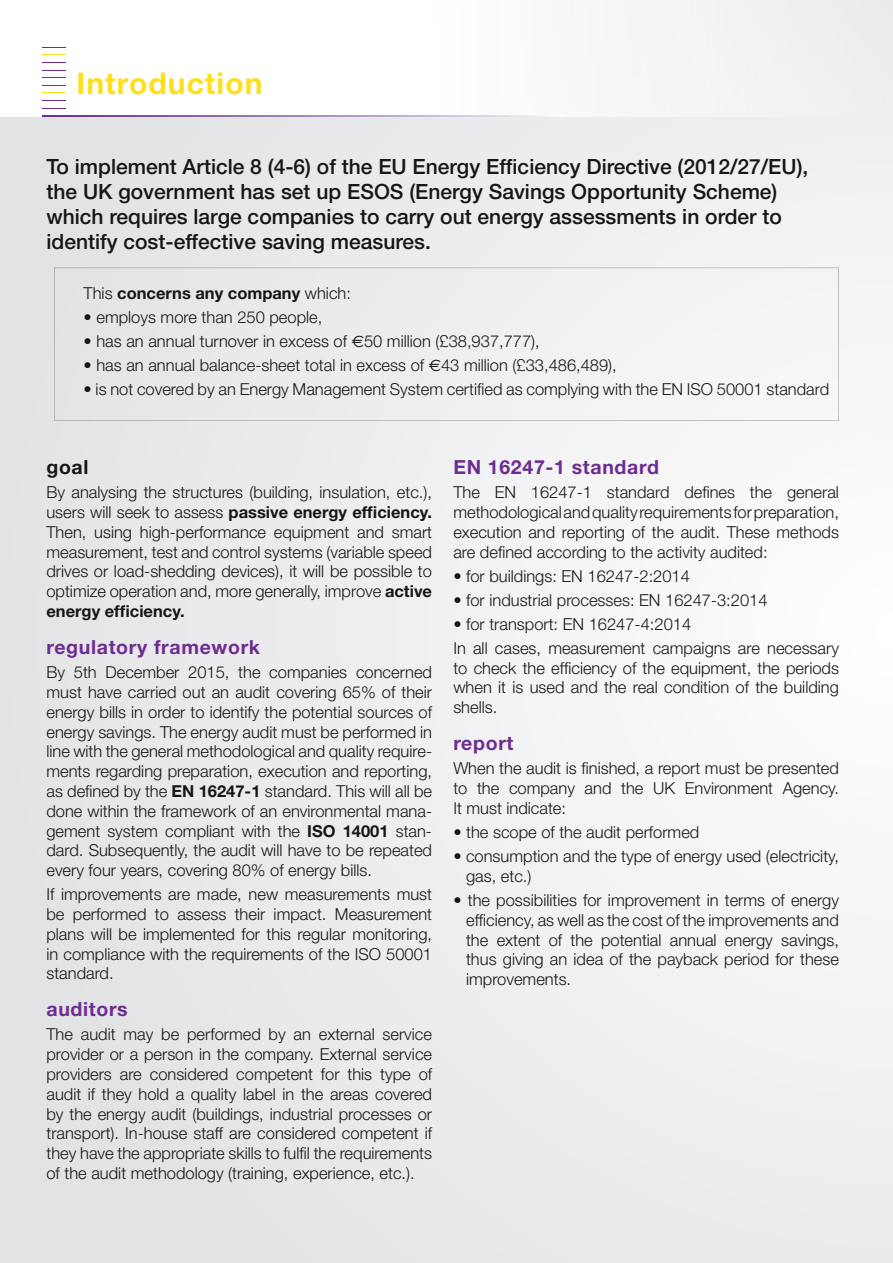
<style>
.page{position:relative;width:893px;height:1263px;background:#fff}
.page>*{position:absolute;margin:0;border:0;box-sizing:border-box;transform-origin:0 0}
.t1{font:700 30px "Helvetica Neue";letter-spacing:.035em;color:#ffdf1b}
.t2{font:500 21px/25.2px "Helvetica Neue";color:#17151a}
.t3{font:700 19.5px "Helvetica Neue";letter-spacing:.035em;color:#6e2c91}
.t4{font:700 19.5px "Helvetica Neue";color:#17151a}
.t5{font:300 16.5px/19.8px "Helvetica Neue";color:#17151a;text-align:justify}
.t6{font:700 16.5px "Helvetica Neue";color:#17151a}
.s1{font-weight:300}
.s2{font-family:"Euro Sans";font-weight:400}
.s3{font-weight:700}
</style>
<div class="page">
<div style="left:0;top:116px;width:893px;height:1147px;background:#ededee"></div>
<img style="left:42px;top:0;width:851px;height:116px">
<svg style="left:43px;top:47px;width:23px;height:1px"></svg>
<svg style="left:43px;top:54px;width:23px;height:1px"></svg>
<svg style="left:43px;top:62px;width:23px;height:1px"></svg>
<svg style="left:43px;top:85px;width:23px;height:1px"></svg>
<svg style="left:43px;top:93px;width:23px;height:1px"></svg>
<svg style="left:43px;top:100px;width:23px;height:1px"></svg>
<svg style="left:43px;top:108px;width:23px;height:1px"></svg>
<svg style="left:43px;top:115px;width:521px;height:1px"></svg>
<svg style="left:43px;top:70px;width:23px;height:1px"></svg>
<svg style="left:43px;top:77px;width:23px;height:1px"></svg>
<svg style="left:54px;top:268px;width:785px;height:153px"></svg>
<h1 class="t1" style="left:77px;top:64px;width:187px">Introduction</h1>
<p class="t2" style="left:46px;top:153px;width:763px">To implement Article 8 (4-6) of the EU Energy Efficiency Directive (2012/27/EU), the UK government has set up ESOS (Energy Savings Opportunity Scheme) which requires large companies to carry out energy assessments in order to identify cost-effective saving measures.</p>
<p class="t6" style="left:84px;top:283px;width:269px"><span class="s1">This</span> concerns any company <span class="s1">which:</span></p>
<p class="t5" style="left:84px;top:307px;width:240px">• employs more than 250 people,</p>
<p class="t5" style="left:84px;top:331px;width:458px">• has an annual turnover in excess of <span class="s2">€</span>50 million (£38,937,777),</p>
<p class="t5" style="left:84px;top:355px;width:535px">• has an annual balance-sheet total in excess of <span class="s2">€</span>43 million (£33,486,489),</p>
<p class="t5" style="left:84px;top:379px;width:747px">• is not covered by an Energy Management System certified as complying with the EN ISO 50001 standard</p>
<p class="t4" style="left:46px;top:455px;width:44px">goal</p>
<p class="t5" style="left:46px;top:482px;width:387px">By analysing the structures (building, insulation, etc.), users will seek to assess <span class="s3">passive energy efficiency.<br></span>Then, using high-performance equipment and smart measurement, test and control systems (variable speed drives or load-shedding devices), it will be possible to optimize operation and, more generally, improve <span class="s3">active energy efficiency.</span></p>
<p class="t3" style="left:46px;top:635px;width:215px">regulatory framework</p>
<p class="t5" style="left:46px;top:662px;width:387px">By 5th December 2015, the companies concerned must have carried out an audit covering 65% of their energy bills in order to identify the potential sources of energy savings. The energy audit must be performed in line with the general methodological and quality require&shy;ments regarding preparation, execution and reporting, as defined by the <span class="s3">EN 16247-1</span> standard. This will all be done within the framework of an environmental mana&shy;gement system compliant with the <span class="s3">ISO 14001</span> stan&shy;dard. Subsequently, the audit will have to be repeated every four years, covering 80% of energy bills.</p>
<p class="t5" style="left:46px;top:884px;width:387px">If improvements are made, new measurements must be performed to assess their impact. Measurement plans will be implemented for this regular monitoring, in compliance with the requirements of the ISO 50001 standard.</p>
<p class="t3" style="left:46px;top:997px;width:83px">auditors</p>
<p class="t5" style="left:46px;top:1024px;width:387px">The audit may be performed by an external service provider or a person in the company. External service providers are considered competent for this type of audit if they hold a quality label in the areas covered by the energy audit (buildings, industrial processes or transport). In-house staff are considered competent if they have the appropriate skills to fulfil the requirements of the audit methodology (training, experience, etc.).</p>
<p class="t3" style="left:453px;top:455px;width:207px">EN 16247-1 standard</p>
<p class="t5" style="left:453px;top:482px;width:387px">The EN 16247-1 standard defines the general methodological and quality requirements for preparation, execution and reporting of the audit. These methods are defined according to the activity audited:</p>
<p class="t5" style="left:453px;top:565px;width:238px">• for buildings: EN 16247-2:2014</p>
<p class="t5" style="left:453px;top:590px;width:316px">• for industrial processes: EN 16247-3:2014</p>
<p class="t5" style="left:453px;top:611px;width:387px;line-height:24px">• for transport: EN 16247-4:2014<br>In all cases, measurement campaigns are necessary</p>
<p class="t5" style="left:453px;top:657px;width:387px">to check the efficiency of the equipment, the periods when it is used and the real condition of the building shells.</p>
<p class="t3" style="left:453px;top:731px;width:62px">report</p>
<p class="t5" style="left:453px;top:758px;width:387px">When the audit is finished, a report must be presented to the company and the UK Environment Agency.<br>It must indicate:</p>
<p class="t5" style="left:453px;top:822px;width:248px">• the scope of the audit performed</p>
<p class="t5" style="left:466px;top:846px;width:374px;text-indent:-13px">• consumption and the type of energy used (electricity, gas, etc.)</p>
<p class="t5" style="left:466px;top:890px;width:374px;text-indent:-13px">• the possibilities for improvement in terms of energy efficiency, as well as the cost of the improvements and the extent of the potential annual energy savings, thus giving an idea of the payback period for these improvements.</p>
</div>
